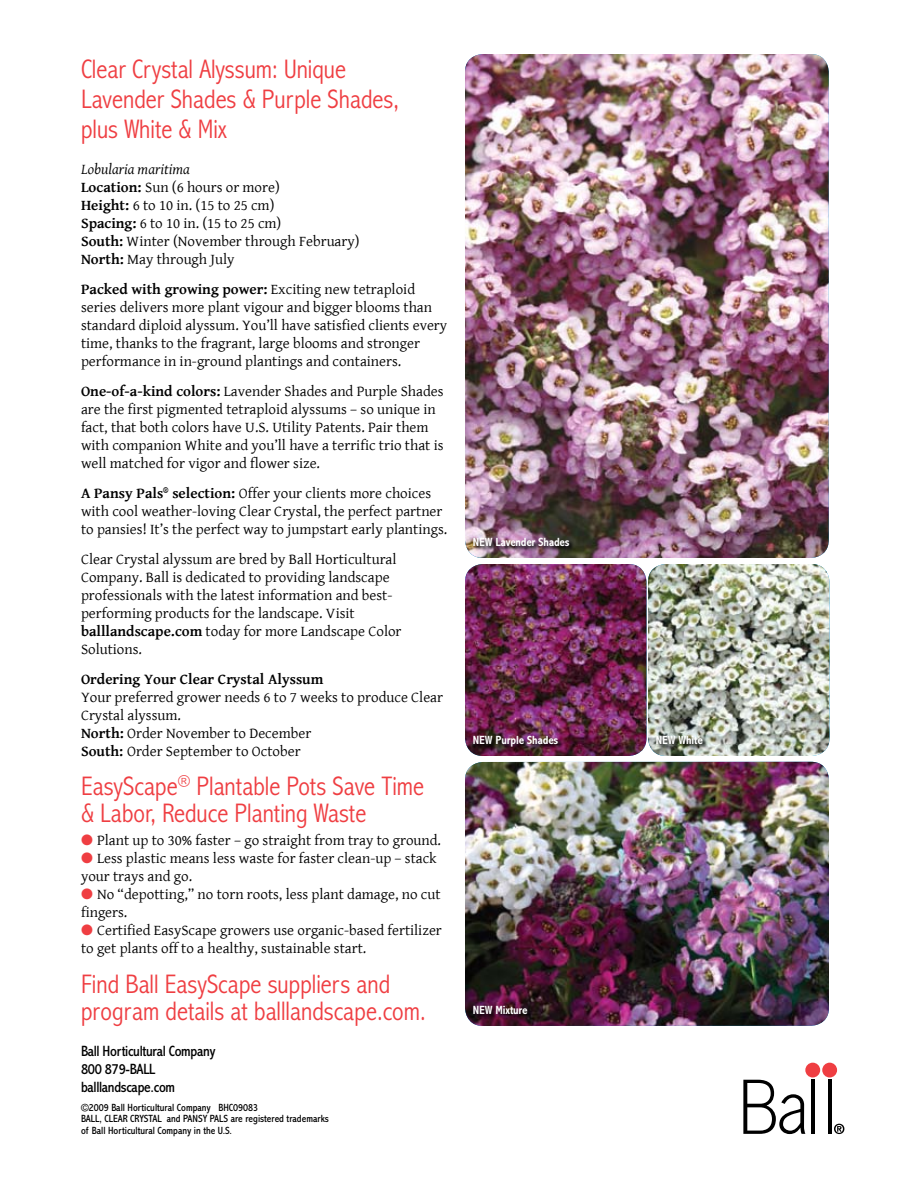
<style>
.page{position:relative;width:918px;height:1188px;background:#fff}
.page>*{position:absolute;margin:0;border:0;box-sizing:border-box;transform-origin:0 0}
.t1{font:300 condensed 27px/30px "Abadi MT Std";color:#ef3e42}
.t2{font:15px/18px "Gentium Basic";color:#000}
.t3{font:condensed 15px/18px "Abadi MT Std";letter-spacing:-.02em;color:#000}
.t4{font:700 15px "Gentium Basic";color:#000}
.t5{font:700 condensed 12px "Abadi MT Std";letter-spacing:-.01em;color:#fff}
.t6{font:condensed 10.5px/11.2px "Abadi MT Std";color:#000}
.s1{font-style:italic}
.s2{font-weight:700}
.s3{color:#ef3e42}
</style>
<div class="page">
<div style="left:805px;top:1063px;width:15px;height:14px;background:#ef3e42;border-radius:50%"></div>
<div style="left:822px;top:1063px;width:15px;height:14px;background:#ef3e42;border-radius:50%"></div>
<svg style="left:743px;top:1080px;width:62px;height:54px"></svg>
<hr style="left:811px;top:1080px;width:4px;height:54px;background:#000">
<hr style="left:828px;top:1080px;width:3px;height:54px;background:#000">
<svg style="left:834px;top:1124px;width:10px;height:10px"></svg>
<img style="left:465px;top:54px;width:364px;height:504px">
<img style="left:474px;top:537px;width:183px;height:21px">
<img style="left:465px;top:564px;width:181px;height:191px">
<img style="left:474px;top:735px;width:162px;height:27px">
<img style="left:465px;top:762px;width:364px;height:264px">
<svg style="left:474px;top:1005px;width:93px;height:21px;background:#391325"></svg>
<img style="left:648px;top:564px;width:182px;height:192px">
<img style="left:657px;top:735px;width:93px;height:35px">
<h1 class="t1" style="left:81px;top:55px;width:319px">Clear Crystal Alyssum: Unique<br>Lavender Shades &amp; Purple Shades, plus White &amp; Mix</h1>
<p class="t2" style="left:81px;top:160px;width:280px"><span class="s1">Lobularia maritima<br></span><span class="s2">Location:</span> Sun (6 hours or more)<br><span class="s2">Height:</span> 6 to 10 in. (15 to 25 cm)<br><span class="s2">Spacing:</span> 6 to 10 in. (15 to 25 cm)<br><span class="s2">South:</span> Winter (November through February)<br><span class="s2">North:</span> May through July</p>
<p class="t2" style="left:81px;top:280px;width:368px"><span class="s2">Packed with growing power:</span> Exciting new tetraploid series delivers more plant vigour and bigger blooms than standard diploid alyssum. You’ll have satisfied clients every time, thanks to the fragrant, large blooms and stronger performance in in-ground plantings and containers.</p>
<p class="t2" style="left:81px;top:382px;width:364px"><span class="s2">One-of-a-kind colors:</span> Lavender Shades and Purple Shades are the first pigmented tetraploid alyssums – so unique in fact, that both colors have U.S. Utility Patents. Pair them with companion White and you’ll have a terrific trio that is well matched for vigor and flower size.</p>
<p class="t2" style="left:81px;top:484px;width:368px"><span class="s2">A Pansy Pals® selection:</span> Offer your clients more choices with cool weather-loving Clear Crystal, the perfect partner to pansies! It’s the perfect way to jumpstart early plantings.</p>
<p class="t2" style="left:81px;top:550px;width:322px">Clear Crystal alyssum are bred by Ball Horticultural Company. Ball is dedicated to providing landscape professionals with the latest information and best&shy;performing products for the landscape. Visit <span class="s2">balllandscape.com</span> today for more Landscape Color Solutions.</p>
<p class="t4" style="left:81px;top:668px;width:244px">Ordering Your Clear Crystal Alyssum</p>
<p class="t2" style="left:81px;top:688px;width:364px">Your preferred grower needs 6 to 7 weeks to produce Clear Crystal alyssum.<br><span class="s2">North:</span> Order November to December<br><span class="s2">South:</span> Order September to October</p>
<h1 class="t1" style="left:81px;top:773px;width:345px;line-height:27px">EasyScape<sup>®</sup> Plantable Pots Save Time &amp; Labor, Reduce Planting Waste</h1>
<p class="t2" style="left:81px;top:830px;width:362px"><span class="s3">●</span> Plant up to 30% faster – go straight from tray to ground.</p>
<p class="t2" style="left:81px;top:848px;width:357px"><span class="s3">●</span> Less plastic means less waste for faster clean-up – stack your trays and go.</p>
<p class="t2" style="left:81px;top:884px;width:361px"><span class="s3">●</span> No “depotting,” no torn roots, less plant damage, no cut fingers.</p>
<p class="t2" style="left:81px;top:920px;width:362px"><span class="s3">●</span> Certified EasyScape growers use organic-based fertilizer to get plants off to a healthy, sustainable start.</p>
<h1 class="t1" style="left:81px;top:971px;width:346px;line-height:27px">Find Ball EasyScape suppliers and program details at balllandscape.com.</h1>
<p class="t3" style="left:81px;top:1042px;width:136px">Ball Horticultural Company<br>800 879-BALL balllandscape.com</p>
<p class="t6" style="left:81px;top:1102px;width:250px">©2009 Ball Horticultural Company BHC09083<br>BALL, CLEAR CRYSTAL and PANSY PALS are registered trademarks of Ball Horticultural Company in the U.S.</p>
<p class="t5" style="left:473px;top:535px;width:98px">NEW Lavender Shades</p>
<p class="t5" style="left:473px;top:733px;width:87px">NEW Purple Shades</p>
<p class="t5" style="left:473px;top:1003px;width:56px">NEW Mixture</p>
<p class="t5" style="left:656px;top:733px;width:49px">NEW White</p>
</div>
